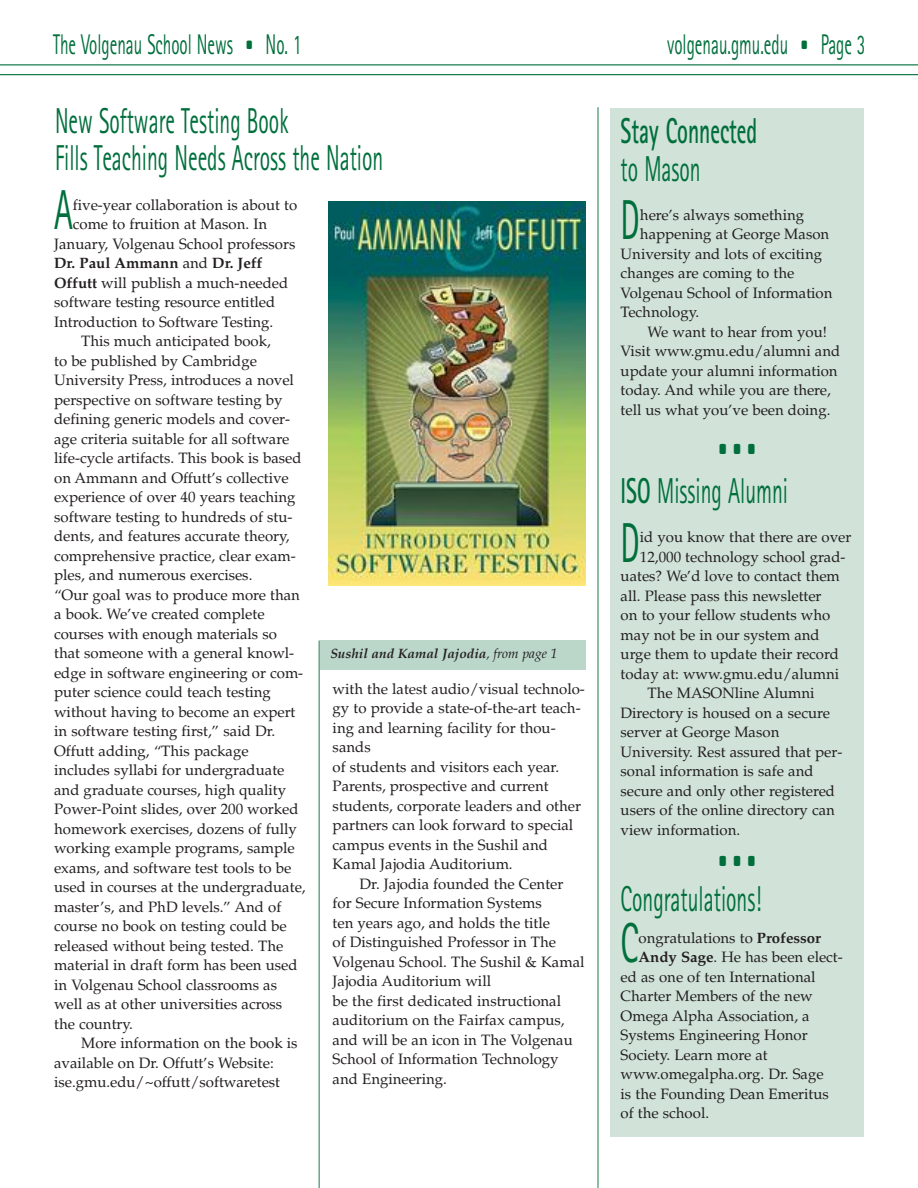
<style>
.page{position:relative;width:918px;height:1188px;background:#fff}
.page>*{position:absolute;margin:0;border:0;box-sizing:border-box;transform-origin:0 0}
.t1{font:56.25px "Rotis Sans Serif";color:#006f3c;scale:.6 1}
.t2{font:36px/37.5px "Rotis Sans Serif";color:#006f3c;scale:.6 1}
.t3{font:700 36px "Rotis Sans Serif";color:#006f3c;scale:.6 1}
.t4{font:28.5px "Rotis Sans Serif";color:#006f3c;scale:.6 1}
.t5{font:condensed 27px "Briem Akademi Std";color:#006f3c}
.t6{font:15px/19.5px "Palatino";color:#231f20}
.t7{font:700 15px "Palatino";color:#231f20}
.t8{font:italic 700 13.5px "Palatino";color:#231f20}
.s1{font-family:"Briem Akademi Std";font-stretch:condensed;font-size:22.5px}
.s2{font-weight:400}
.s3{font-weight:700}
</style>
<div class="page">
<hr style="left:597px;top:107px;width:2px;height:1081px;background:#67a788">
<hr style="left:0;top:64px;width:918px;height:1px;background:#006f3c">
<hr style="left:0;top:74px;width:918px;height:1px;background:#006f3c">
<div style="left:319px;top:641px;width:267px;height:29px;background:#bbd7c9"></div>
<img style="left:329px;top:202px;width:257px;height:384px">
<div style="left:610px;top:108px;width:254px;height:1029px;background:#d1e3d9"></div>
<hr style="left:318px;top:641px;width:2px;height:547px;background:#67a788">
<h3 class="t4" style="left:53px;top:35px;width:416px">The Volgenau School News <span class="s1">•</span> No. 1</h3>
<h3 class="t4" style="left:667px;top:35px;width:332px">volgenau.gmu.edu <span class="s1">•</span> Page 3</h3>
<h2 class="t2" style="left:55px;top:106px;width:549px">New Software Testing Book<br>Fills Teaching Needs Across the Nation</h2>
<h1 class="t1" style="left:54px;top:191px;width:33px">A</h1>
<p class="t6" style="left:73px;top:195px;width:226px">five-year collaboration is about to</p>
<p class="t6" style="left:73px;top:214px;width:196px">come to fruition at Mason. In</p>
<p class="t6" style="left:54px;top:234px;width:243px">January, Volgenau School professors</p>
<p class="t7" style="left:54px;top:254px;width:210px">Dr. Paul Ammann <span class="s2">and</span> Dr. Jeff</p>
<p class="t6" style="left:54px;top:273px;width:236px"><span class="s3">Offutt</span> will publish a much-needed</p>
<p class="t6" style="left:54px;top:292px;width:223px">software testing resource entitled</p>
<p class="t6" style="left:54px;top:312px;width:221px">Introduction to Software Testing.</p>
<p class="t6" style="left:81px;top:331px;width:191px">This much anticipated book,</p>
<p class="t6" style="left:54px;top:351px;width:204px">to be published by Cambridge</p>
<p class="t6" style="left:54px;top:370px;width:241px">University Press, introduces a novel</p>
<p class="t6" style="left:54px;top:390px;width:230px">perspective on software testing by</p>
<p class="t6" style="left:54px;top:409px;width:238px">defining generic models and cover-</p>
<p class="t6" style="left:54px;top:429px;width:237px">age criteria suitable for all software</p>
<p class="t6" style="left:54px;top:448px;width:249px">life-cycle artifacts. This book is based</p>
<p class="t6" style="left:54px;top:468px;width:236px">on Ammann and Offutt’s collective</p>
<p class="t6" style="left:54px;top:487px;width:243px">experience of over 40 years teaching</p>
<p class="t6" style="left:54px;top:507px;width:240px">software testing to hundreds of stu-</p>
<p class="t6" style="left:54px;top:526px;width:237px">dents, and features accurate theory,</p>
<p class="t6" style="left:54px;top:546px;width:243px">comprehensive practice, clear exam-</p>
<p class="t6" style="left:54px;top:565px;width:200px">ples, and numerous exercises.</p>
<p class="t6" style="left:54px;top:585px;width:247px">“Our goal was to produce more than</p>
<p class="t6" style="left:54px;top:604px;width:212px">a book. We’ve created complete</p>
<p class="t6" style="left:54px;top:624px;width:224px">courses with enough materials so</p>
<p class="t6" style="left:54px;top:643px;width:242px">that someone with a general knowl-</p>
<p class="t6" style="left:54px;top:663px;width:251px">edge in software engineering or com-</p>
<p class="t6" style="left:54px;top:682px;width:218px">puter science could teach testing</p>
<p class="t6" style="left:54px;top:702px;width:243px">without having to become an expert</p>
<p class="t6" style="left:54px;top:721px;width:223px">in software testing first,” said Dr.</p>
<p class="t6" style="left:54px;top:741px;width:196px">Offutt adding, “This package</p>
<p class="t6" style="left:54px;top:760px;width:232px">includes syllabi for undergraduate</p>
<p class="t6" style="left:54px;top:780px;width:233px">and graduate courses, high quality</p>
<p class="t6" style="left:54px;top:799px;width:246px">Power-Point slides, over 200 worked</p>
<p class="t6" style="left:54px;top:819px;width:244px">homework exercises, dozens of fully</p>
<p class="t6" style="left:54px;top:838px;width:242px">working example programs, sample</p>
<p class="t6" style="left:54px;top:858px;width:239px">exams, and software test tools to be</p>
<p class="t6" style="left:54px;top:877px;width:253px">used in courses at the undergraduate,</p>
<p class="t6" style="left:54px;top:897px;width:229px">master’s, and PhD levels.” And of</p>
<p class="t6" style="left:54px;top:916px;width:234px">course no book on testing could be</p>
<p class="t6" style="left:54px;top:936px;width:231px">released without being tested. The</p>
<p class="t6" style="left:54px;top:955px;width:245px">material in draft form has been used</p>
<p class="t6" style="left:54px;top:975px;width:224px">in Volgenau School classrooms as</p>
<p class="t6" style="left:54px;top:994px;width:230px">well as at other universities across</p>
<p class="t6" style="left:54px;top:1014px;width:80px">the country.</p>
<p class="t6" style="left:81px;top:1033px;width:218px">More information on the book is</p>
<p class="t6" style="left:54px;top:1053px;width:221px">available on Dr. Offutt’s Website:</p>
<p class="t6" style="left:54px;top:1072px;width:228px">ise.gmu.edu/~offutt/softwaretest</p>
<p class="t8" style="left:330px;top:646px;width:229px">Sushil and Kamal Jajodia<span class="s2">, from page 1</span></p>
<p class="t6" style="left:333px;top:679px;width:254px">with the latest audio/visual technolo&shy;gy to provide a state-of-the-art teach&shy;ing and learning facility for thou&shy;sands<br>of students and visitors each year.<br>Parents, prospective and current students, corporate leaders and other partners can look forward to special campus events in the Sushil and<br>Kamal Jajodia Auditorium.</p>
<p class="t6" style="left:333px;top:874px;width:253px;text-indent:27px">Dr. Jajodia founded the Center for Secure Information Systems<br>ten years ago, and holds the title<br>of Distinguished Professor in The<br>Volgenau School. The Sushil &amp; Kamal<br>Jajodia Auditorium will<br>be the first dedicated instructional auditorium on the Fairfax campus, and will be an icon in The Volgenau<br>School of Information Technology and Engineering.</p>
<h2 class="t3" style="left:621px;top:118px;width:229px">Stay Connected</h2>
<h2 class="t2" style="left:621px;top:154px;width:135px">to Mason</h2>
<h1 class="t1" style="left:621px;top:201px;width:34px">D</h1>
<p class="t6" style="left:640px;top:205px;width:166px">here’s always something</p>
<p class="t6" style="left:640px;top:224px;width:191px">happening at George Mason</p>
<p class="t6" style="left:621px;top:244px;width:203px">University and lots of exciting</p>
<p class="t6" style="left:621px;top:263px;width:175px">changes are coming to the</p>
<p class="t6" style="left:621px;top:283px;width:213px">Volgenau School of Information</p>
<p class="t6" style="left:621px;top:302px;width:80px">Technology.</p>
<p class="t6" style="left:648px;top:322px;width:181px">We want to hear from you!</p>
<p class="t6" style="left:621px;top:341px;width:221px">Visit www.gmu.edu/alumni and</p>
<p class="t6" style="left:621px;top:361px;width:219px">update your alumni information</p>
<p class="t6" style="left:621px;top:380px;width:212px">today. And while you are there,</p>
<p class="t6" style="left:621px;top:400px;width:211px">tell us what you’ve been doing.</p>
<h3 class="t5" style="left:718px;top:436px;width:40px">• • •</h3>
<h2 class="t2" style="left:621px;top:476px;width:281px"><span class="s3">ISO</span> Missing Alumni</h2>
<h1 class="t1" style="left:621px;top:523px;width:34px">D</h1>
<p class="t6" style="left:640px;top:527px;width:213px">id you know that there are over</p>
<p class="t6" style="left:640px;top:547px;width:207px">12,000 technology school grad-</p>
<p class="t6" style="left:621px;top:566px;width:221px">uates? We’d love to contact them</p>
<p class="t6" style="left:621px;top:586px;width:202px">all. Please pass this newsletter</p>
<p class="t6" style="left:621px;top:605px;width:211px">on to your fellow students who</p>
<p class="t6" style="left:621px;top:625px;width:201px">may not be in our system and</p>
<p class="t6" style="left:621px;top:644px;width:220px">urge them to update their record</p>
<p class="t6" style="left:621px;top:664px;width:220px">today at: www.gmu.edu/alumni</p>
<p class="t6" style="left:648px;top:683px;width:168px">The MASONline Alumni</p>
<p class="t6" style="left:621px;top:703px;width:211px">Directory is housed on a secure</p>
<p class="t6" style="left:621px;top:722px;width:160px">server at George Mason</p>
<p class="t6" style="left:621px;top:742px;width:223px">University. Rest assured that per-</p>
<p class="t6" style="left:621px;top:761px;width:194px">sonal information is safe and</p>
<p class="t6" style="left:621px;top:781px;width:216px">secure and only other registered</p>
<p class="t6" style="left:621px;top:800px;width:216px">users of the online directory can</p>
<p class="t6" style="left:621px;top:820px;width:121px">view information.</p>
<h3 class="t5" style="left:718px;top:849px;width:40px">• • •</h3>
<h2 class="t2" style="left:621px;top:884px;width:236px">Congratulations!</h2>
<h1 class="t1" style="left:621px;top:924px;width:32px">C</h1>
<p class="t6" style="left:639px;top:928px;width:184px">ongratulations to <span class="s3">Professor</span></p>
<p class="t6" style="left:639px;top:947px;width:206px"><span class="s3">Andy Sage</span>. He has been elect-</p>
<p class="t6" style="left:621px;top:967px;width:196px">ed as one of ten International</p>
<p class="t6" style="left:621px;top:986px;width:194px">Charter Members of the new</p>
<p class="t6" style="left:621px;top:1006px;width:191px">Omega Alpha Association, a</p>
<p class="t6" style="left:621px;top:1025px;width:189px">Systems Engineering Honor</p>
<p class="t6" style="left:621px;top:1045px;width:149px">Society. Learn more at</p>
<p class="t6" style="left:621px;top:1064px;width:204px">www.omegalpha.org. Dr. Sage</p>
<p class="t6" style="left:621px;top:1084px;width:210px">is the Founding Dean Emeritus</p>
<p class="t6" style="left:621px;top:1103px;width:90px">of the school.</p>
</div>
